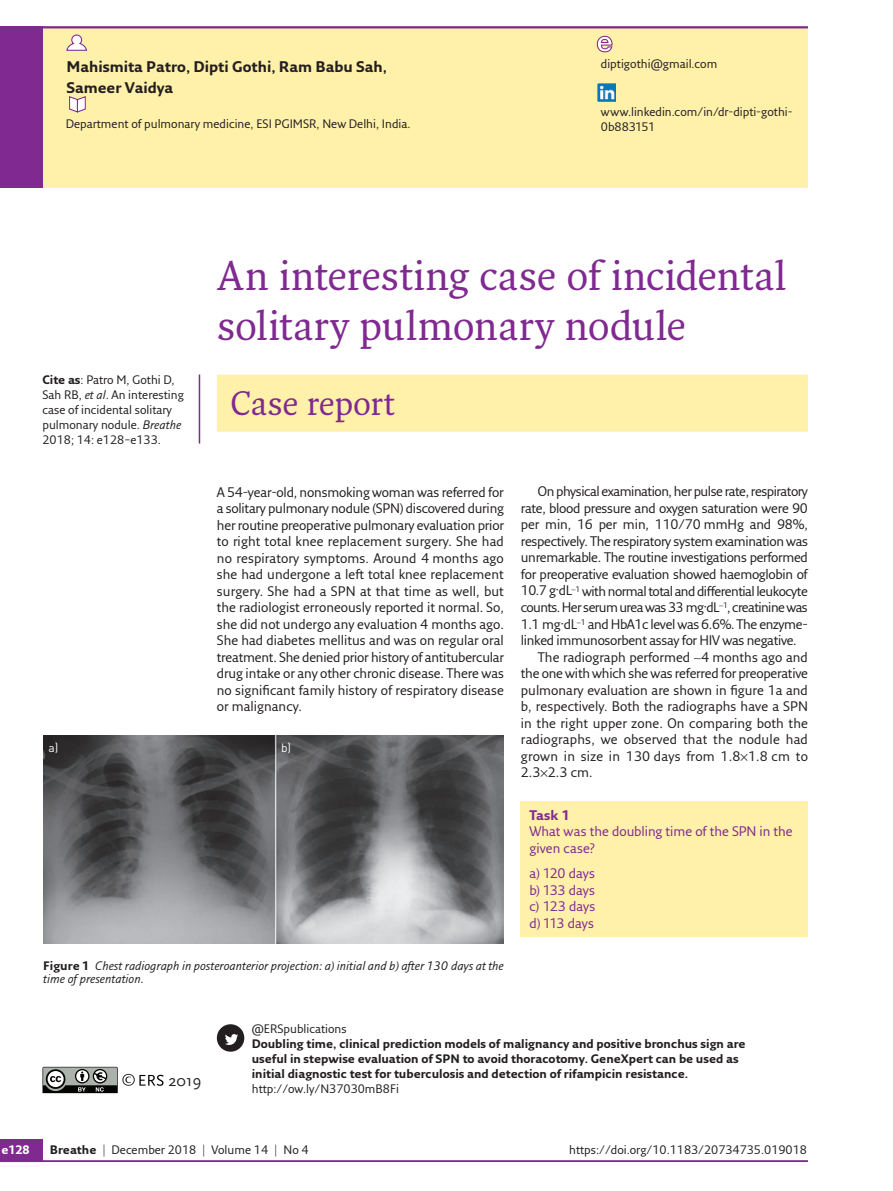
<style>
.page{position:relative;width:893px;height:1191px;background:#fff}
.page>*{position:absolute;margin:0;border:0;box-sizing:border-box;transform-origin:0 0}
.t1{font:40.5px/49.5px "Fresco Std";letter-spacing:-.005em;color:#802990}
.t2{font:33px "Fresco Std";letter-spacing:-.005em;color:#802990}
.t3{font:16.5px "Scala Sans";color:#231f20}
.t4{font:700 15px "Fresco Sans Pro";color:#231f20}
.t5{font:13.5px/16.5px "Fresco Sans Pro";letter-spacing:-.025em;color:#231f20;text-align:justify}
.t6{font:13.5px/16.5px "Fresco Sans Pro";color:#802990}
.t7{font:13.5px "Fresco Sans Pro";letter-spacing:.005em;color:#231f20}
.t8{font:13.5px "Fresco Sans Pro";color:#231f20}
.t9{font:13.5px "Fresco Sans Pro";letter-spacing:.01em;color:#231f20}
.t10{font:13.5px "Fresco Sans Pro";letter-spacing:-.045em;color:#231f20}
.t11{font:700 13.5px "Fresco Sans Pro";color:#802990}
.t12{font:12px/15px "Fresco Sans Pro";color:#231f20}
.t13{font:700 12px/15px "Fresco Sans Pro";color:#231f20}
.t14{font:italic 12px/13.5px "Fresco Sans Pro";color:#231f20}
.t15{font:700 12px "Fresco Sans Pro";color:#fff}
.t16{font:12px "DIN Pro";color:#fff}
.s1{font-weight:700}
.s2{font-style:italic}
.s3{font-weight:700;font-style:normal}
</style>
<div class="page">
<hr style="left:0;top:1160px;width:808px;height:2px;background:#802990">
<div style="left:0;top:1138px;width:43px;height:23px;background:#802990"></div>
<div style="left:0;top:26px;width:808px;height:162px;background:#fff0aa"></div>
<hr style="left:0;top:26px;width:808px;height:2px;background:#802990">
<div style="left:0;top:26px;width:43px;height:162px;background:#802990"></div>
<svg style="left:596px;top:35px;width:17px;height:18px"></svg>
<svg style="left:43px;top:1066px;width:121px;height:27px"></svg>
<hr style="left:199px;top:374px;width:1px;height:69px;background:#802990">
<img style="left:598px;top:83px;width:18px;height:18px">
<svg style="left:69px;top:96px;width:17px;height:17px"></svg>
<svg style="left:66px;top:34px;width:21px;height:17px"></svg>
<div style="left:217px;top:374px;width:591px;height:58px;background:#fff0aa"></div>
<div style="left:218px;top:1025px;width:26px;height:26px;background:#231f20;border-radius:50%"></div>
<div style="left:217px;top:1024px;width:27px;height:27px;border:2px solid #231f20;border-radius:50%"></div>
<div style="left:219px;top:1026px;width:23px;height:23px;background:#231f20;border-radius:50%"></div>
<svg style="left:225px;top:1034px;width:13px;height:11px"></svg>
<div style="left:521px;top:801px;width:287px;height:135px;background:#fff0aa"></div>
<img style="left:44px;top:735px;width:459px;height:208px">
<p class="t4" style="left:66px;top:57px;width:322px">Mahismita Patro, Dipti Gothi, Ram Babu Sah,</p>
<p class="t12" style="left:601px;top:56px;width:118px">diptigothi@gmail.com</p>
<p class="t4" style="left:66px;top:78px;width:108px">Sameer Vaidya</p>
<p class="t12" style="left:66px;top:116px;width:346px">Department of pulmonary medicine, ESI PGIMSR, New Delhi, India.</p>
<p class="t12" style="left:601px;top:104px;width:193px">www.linkedin.com/in/dr-dipti-gothi-<br>0b883151</p>
<p class="t12" style="left:43px;top:371px;width:143px"><span class="s1">Cite as</span>: Patro M, Gothi D,<br>Sah RB, <span class="s2">et al</span>. An interesting case of incidental solitary pulmonary nodule. <span class="s2">Breathe<br></span>2018; 14: e128–e133.</p>
<h1 class="t1" style="left:217px;top:250px;width:571px">An interesting case of incidental solitary pulmonary nodule</h1>
<h2 class="t2" style="left:230px;top:382px;width:166px">Case report</h2>
<p class="t5" style="left:217px;top:483px;width:289px">A 54-year-old, nonsmoking woman was referred for a solitary pulmonary nodule (SPN) discovered during her routine preoperative pulmonary evaluation prior to right total knee replacement surgery. She had no respiratory symptoms. Around 4 months ago she had undergone a left total knee replacement surgery. She had a SPN at that time as well, but the radiologist erroneously reported it normal. So, she did not undergo any evaluation 4 months ago.<br>She had diabetes mellitus and was on regular oral treatment. She denied prior history of antitubercular drug intake or any other chronic disease. There was no significant family history of respiratory disease or malignancy.</p>
<p class="t5" style="left:538px;top:483px;width:272px">On physical examination, her pulse rate, respiratory</p>
<p class="t5" style="left:521px;top:499px;width:288px">rate, blood pressure and oxygen saturation were 90</p>
<p class="t5" style="left:521px;top:516px;width:289px">per min, 16 per min, 110/70 mmHg and 98%,</p>
<p class="t5" style="left:521px;top:532px;width:289px">respectively. The respiratory system examination was</p>
<p class="t5" style="left:521px;top:549px;width:289px">unremarkable. The routine investigations performed</p>
<p class="t5" style="left:521px;top:565px;width:288px">for preoperative evaluation showed haemoglobin of</p>
<p class="t5" style="left:521px;top:582px;width:288px">10.7 g·dL−<sup>1</sup> with normal total and differential leukocyte</p>
<p class="t10" style="left:521px;top:599px;width:288px">counts. Her serum urea was 33 mg·dL−<sup>1</sup>, creatinine was</p>
<p class="t5" style="left:521px;top:615px;width:288px">1.1 mg·dL−<sup>1</sup> and HbA1c level was 6.6%. The enzyme-</p>
<p class="t5" style="left:521px;top:631px;width:277px">linked immunosorbent assay for HIV was negative.</p>
<p class="t8" style="left:538px;top:648px;width:271px">The radiograph performed ∼4 months ago and</p>
<p class="t5" style="left:521px;top:664px;width:289px">the one with which she was referred for preoperative</p>
<p class="t8" style="left:521px;top:681px;width:289px">pulmonary evaluation are shown in figure 1a and</p>
<p class="t7" style="left:521px;top:698px;width:289px">b, respectively. Both the radiographs have a SPN</p>
<p class="t7" style="left:521px;top:714px;width:289px">in the right upper zone. On comparing both the</p>
<p class="t9" style="left:521px;top:731px;width:289px">radiographs, we observed that the nodule had</p>
<p class="t9" style="left:521px;top:747px;width:289px">grown in size in 130 days from 1.8 1.8 cm to</p>
<p class="t5" style="left:521px;top:763px;width:73px">2.3 2.3 cm.</p>
<p class="t16" style="left:49px;top:739px;width:11px">a)</p>
<p class="t16" style="left:281px;top:739px;width:12px">b)</p>
<p class="t14" style="left:43px;top:958px;width:462px"><span class="s3">Figure 1</span> Chest radiograph in posteroanterior projection: a) initial and b) after 130 days at the time of presentation.</p>
<p class="t11" style="left:529px;top:806px;width:42px">Task 1</p>
<p class="t6" style="left:529px;top:823px;width:265px">What was the doubling time of the SPN in the given case?</p>
<p class="t6" style="left:529px;top:865px;width:67px;text-align:justify">a) 120 days b) 133 days c) 123 days d) 113 days</p>
<p class="t3" style="left:168px;top:1071px;width:34px">2019</p>
<p class="t12" style="left:252px;top:1021px;width:96px">@ERSpublications</p>
<p class="t13" style="left:252px;top:1036px;width:495px">Doubling time, clinical prediction models of malignancy and positive bronchus sign are useful in stepwise evaluation of SPN to avoid thoracotomy. GeneXpert can be used as initial diagnostic test for tuberculosis and detection of rifampicin resistance.</p>
<p class="t12" style="left:252px;top:1081px;width:149px">http://ow.ly/N37030mB8Fi</p>
<p class="t15" style="left:1px;top:1142px;width:30px">e128</p>
<p class="t12" style="left:50px;top:1142px;width:260px"><span class="s1">Breathe</span> | December 2018 | Volume 14 | No 4</p>
<p class="t12" style="left:569px;top:1142px;width:239px">https://doi.org/10.1183/20734735.019018</p>
</div>
